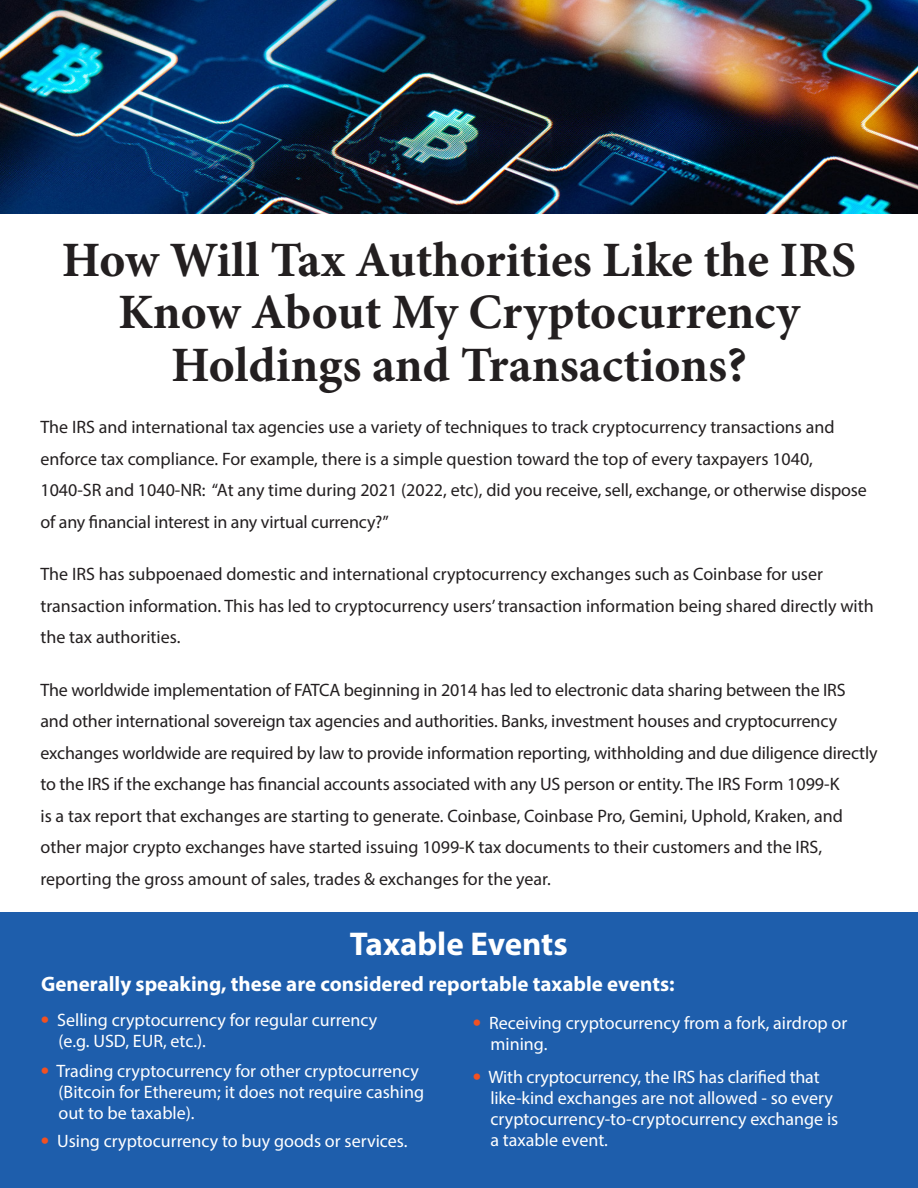
<style>
.page{position:relative;width:918px;height:1188px;background:#fff}
.page>*{position:absolute;margin:0;border:0;box-sizing:border-box;transform-origin:0 0}
.t1{font:700 49.5px/52.5px "Minion Pro";color:#231f20;text-align:center}
.t2{font:700 33px "Myriad Pro";color:#fff}
.t3{font:700 21px "Myriad Pro";color:#fff}
.t4{font:18px/31.5px "Myriad Pro";color:#231f20}
.t5{font:18px/21px "Myriad Pro";color:#fff}
.s1{font-family:"Avenir LT Std";color:#f15122}
</style>
<div class="page">
<img style="left:0;top:0;width:918px;height:214px">
<div style="left:0;top:912px;width:918px;height:276px;background:#1e5eac"></div>
<p class="t1" style="left:62px;top:233px;width:796px">How Will Tax Authorities Like the IRS<br>Know About My Cryptocurrency<br>Holdings and Transactions?</p>
<p class="t4" style="left:40px;top:411px;width:828px">The IRS and international tax agencies use a variety of techniques to track cryptocurrency transactions and enforce tax compliance. For example, there is a simple question toward the top of every taxpayers 1040, 1040-SR and 1040-NR: “At any time during 2021 (2022, etc), did you receive, sell, exchange, or otherwise dispose of any financial interest in any virtual currency?”</p>
<p class="t4" style="left:40px;top:558px;width:835px">The IRS has subpoenaed domestic and international cryptocurrency exchanges such as Coinbase for user transaction information. This has led to cryptocurrency users’ transaction information being shared directly with the tax authorities.</p>
<p class="t4" style="left:40px;top:673px;width:839px">The worldwide implementation of FATCA beginning in 2014 has led to electronic data sharing between the IRS and other international sovereign tax agencies and authorities. Banks, investment houses and cryptocurrency exchanges worldwide are required by law to provide information reporting, withholding and due diligence directly to the IRS if the exchange has financial accounts associated with any US person or entity. The IRS Form 1099-K<br>is a tax report that exchanges are starting to generate. Coinbase, Coinbase Pro, Gemini, Uphold, Kraken, and other major crypto exchanges have started issuing 1099-K tax documents to their customers and the IRS, reporting the gross amount of sales, trades &amp; exchanges for the year.</p>
<p class="t2" style="left:350px;top:922px;width:219px">Taxable Events</p>
<p class="t3" style="left:41px;top:971px;width:635px">Generally speaking, these are considered reportable taxable events:</p>
<p class="t5" style="left:490px;top:1012px;width:358px;text-indent:-18px"><span class="s1">•</span> Receiving cryptocurrency from a fork, airdrop or mining.</p>
<p class="t5" style="left:490px;top:1066px;width:349px;text-indent:-18px"><span class="s1">•</span> With cryptocurrency, the IRS has clarified that like-kind exchanges are not allowed - so every cryptocurrency-to-cryptocurrency exchange is a taxable event.</p>
<p class="t5" style="left:58px;top:1009px;width:320px;text-indent:-18px"><span class="s1">•</span> Selling cryptocurrency for regular currency (e.g. USD, EUR, etc.).</p>
<p class="t5" style="left:58px;top:1060px;width:367px;text-indent:-18px"><span class="s1">•</span> Trading cryptocurrency for other cryptocurrency (Bitcoin for Ethereum; it does not require cashing out to be taxable).</p>
<p class="t5" style="left:40px;top:1131px;width:369px"><span class="s1">•</span> Using cryptocurrency to buy goods or services.</p>
</div>
